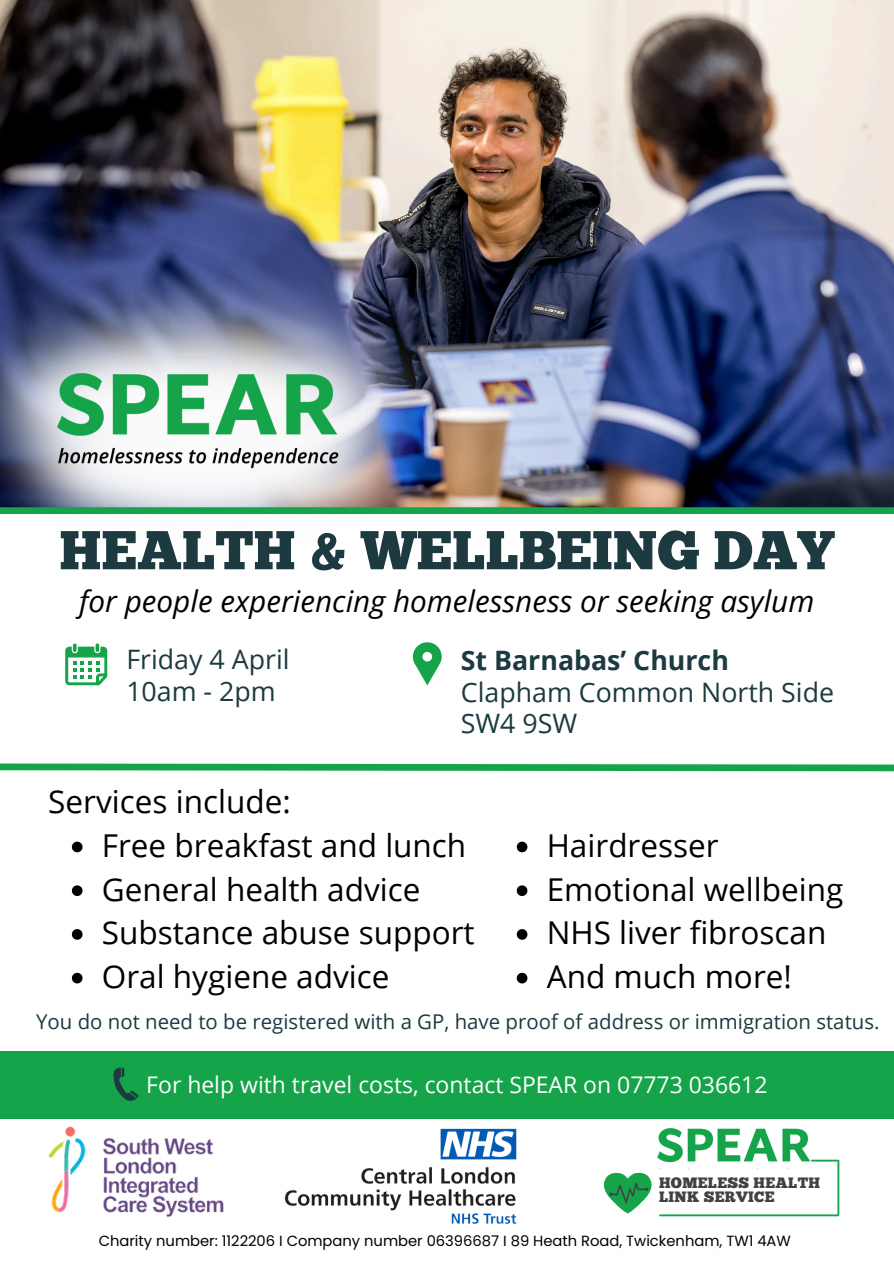
<style>
.page{position:relative;width:894px;height:1264px;background:#fff}
.page>*{position:absolute;margin:0;border:0;box-sizing:border-box;transform-origin:0 0}
.t1{font:54.6px "Chunk Five";color:#1c3a40}
.t2{font:31.5px "Open Sans";color:#000}
.t3{font:italic 29.7px "Open Sans";color:#000}
.t4{font:26.7px/31.8px "Open Sans";color:#1c3a40}
.t5{font:22.95px "Open Sans";color:#fff}
.t6{font:20.4px "Open Sans";color:#1c3a40}
.t7{font:15px/13.2px "Chunk Five";letter-spacing:.02em;color:#424242}
.t8{font:14.7px "Poppins";color:#000}
.s1{font-weight:700}
</style>
<div class="page">
<div style="left:0;top:1050px;width:893px;height:68px;background:#15a44a"></div>
<svg style="left:113px;top:1067px;width:25px;height:34px"></svg>
<svg style="left:0;top:763px;width:893px;height:9px"></svg>
<svg style="left:65px;top:643px;width:42px;height:42px"></svg>
<svg style="left:413px;top:642px;width:28px;height:43px"></svg>
<img style="left:0;top:0;width:893px;height:507px">
<img style="left:0;top:253px;width:458px;height:254px">
<img style="left:0;top:332px;width:433px;height:175px">
<img style="left:31px;top:349px;width:323px;height:132px">
<div style="left:0;top:507px;width:893px;height:7px;background:#15a44a"></div>
<svg style="left:72px;top:841px;width:10px;height:11px"></svg>
<svg style="left:72px;top:885px;width:10px;height:11px"></svg>
<svg style="left:72px;top:929px;width:10px;height:10px"></svg>
<svg style="left:72px;top:972px;width:10px;height:11px"></svg>
<svg style="left:516px;top:841px;width:11px;height:11px"></svg>
<svg style="left:516px;top:885px;width:11px;height:11px"></svg>
<svg style="left:516px;top:929px;width:11px;height:10px"></svg>
<svg style="left:516px;top:972px;width:11px;height:11px"></svg>
<hr style="left:659px;top:1214px;width:179px;height:2px;background:#15a44a">
<hr style="left:837px;top:1160px;width:2px;height:54px;background:#15a44a">
<hr style="left:811px;top:1159px;width:27px;height:2px;background:#15a44a">
<svg style="left:603px;top:1172px;width:49px;height:41px"></svg>
<img style="left:643px;top:1118px;width:176px;height:45px">
<img style="left:48px;top:1126px;width:148px;height:91px">
<img style="left:196px;top:1118px;width:350px;height:107px">
<h2 class="t1" style="left:59px;top:528px;width:776px">HEALTH &amp; WELLBEING DAY</h2>
<h1 class="t3" style="left:79px;top:580px;width:736px">for people experiencing homelessness or seeking asylum</h1>
<p class="t4" style="left:126px;top:642px;width:165px">Friday 4 April<br>10am - 2pm</p>
<p class="t4" style="left:460px;top:643px;width:374px"><span class="s1">St Barnabas’ Church<br></span>Clapham Common North Side<br>SW4 9SW</p>
<p class="t2" style="left:48px;top:779px;width:244px">Services include:</p>
<p class="t2" style="left:102px;top:823px;width:366px">Free breakfast and lunch</p>
<h3 class="t2" style="left:102px;top:867px;width:320px">General health advice</h3>
<h3 class="t2" style="left:102px;top:910px;width:374px">Substance abuse support</h3>
<p class="t2" style="left:102px;top:954px;width:289px">Oral hygiene advice</p>
<h2 class="t2" style="left:546px;top:823px;width:173px">Hairdresser</h2>
<p class="t2" style="left:546px;top:867px;width:298px">Emotional wellbeing</p>
<p class="t2" style="left:546px;top:910px;width:281px">NHS liver fibroscan</p>
<p class="t2" style="left:546px;top:954px;width:247px">And much more!</p>
<p class="t6" style="left:36px;top:1007px;width:844px">You do not need to be registered with a GP, have proof of address or immigration status.</p>
<p class="t5" style="left:146px;top:1068px;width:622px">For help with travel costs, contact SPEAR on 07773 036612</p>
<p class="t7" style="left:658px;top:1177px;width:162px">HOMELESS HEALTH<br>LINK SERVICE</p>
<p class="t8" style="left:99px;top:1230px;width:693px">Charity number: 1122206 I Company number 06396687 I 89 Heath Road, Twickenham, TW1 4AW</p>
</div>
